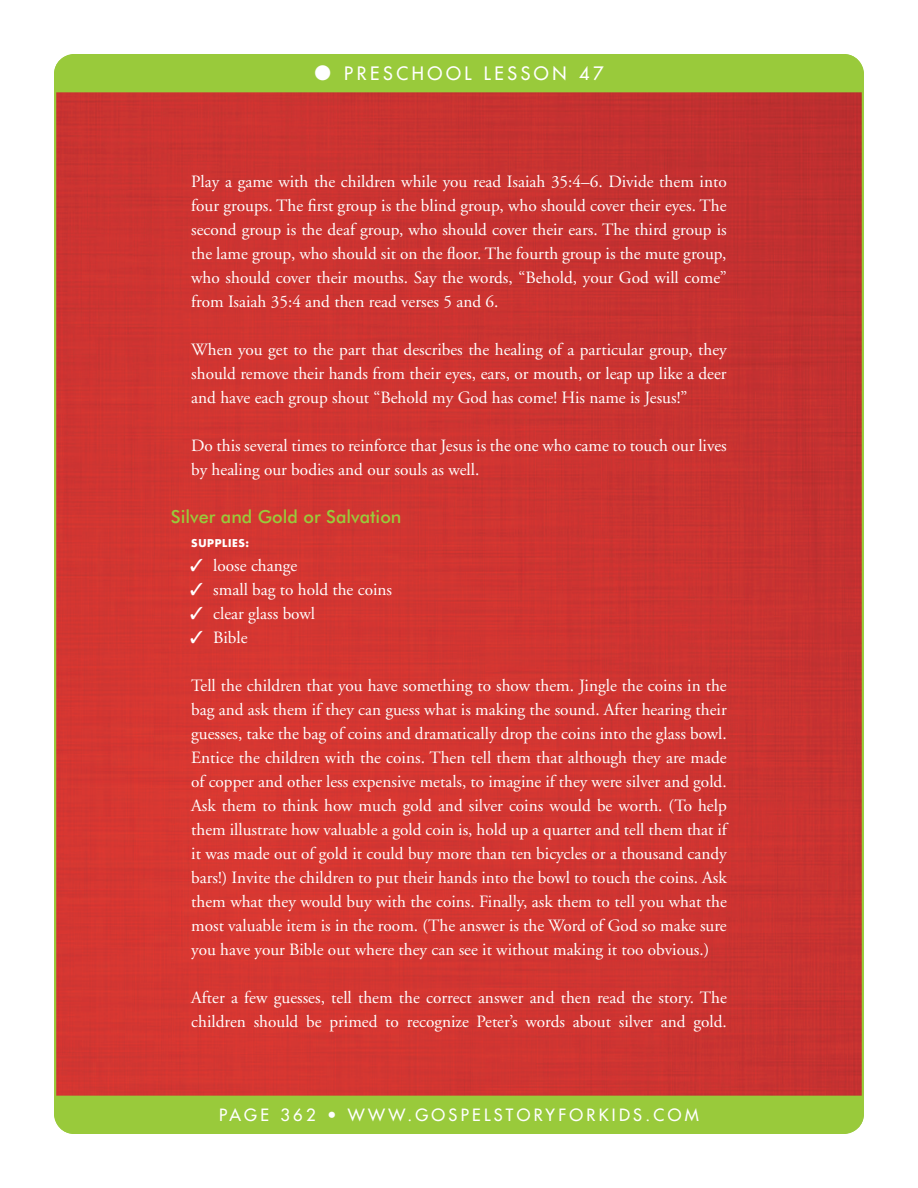
<style>
.page{position:relative;width:918px;height:1188px;background:#fff}
.page>*{position:absolute;margin:0;border:0;box-sizing:border-box;transform-origin:0 0}
.SUB_2{font:500 18px "Futura BT";color:#99ca3b}
.t1{font:18px "Futura";letter-spacing:.2em;color:#fff}
.TXT_Indent{font:17.25px/24px "Adobe Garamond";color:#fff;text-align:justify}
.t2{font:16.5px "Futura";letter-spacing:.2em;color:#fff}
.SUB_3__Supplies{font:700 10.5px "Futura";letter-spacing:.06em;color:#fff}
</style>
<div class="page">
<img style="left:57px;top:92px;width:804px;height:1004px">
<div style="left:54px;top:54px;width:810px;height:38px;background:#99ca3b"></div>
<div style="left:54px;top:1096px;width:810px;height:38px;background:#99ca3b"></div>
<p class="t1" style="left:315px;top:62px;width:290px">● PRESCHOOL LESSON 47</p>
<p class="TXT_Indent" style="left:191px;top:170px;width:537px">Play a game with the children while you read Isaiah 35:4–6. Divide them into four groups. The first group is the blind group, who should cover their eyes. The second group is the deaf group, who should cover their ears. The third group is the lame group, who should sit on the floor. The fourth group is the mute group, who should cover their mouths. Say the words, “Behold, your God will come” from Isaiah 35:4 and then read verses 5 and 6.</p>
<p class="TXT_Indent" style="left:191px;top:338px;width:537px">When you get to the part that describes the healing of a particular group, they should remove their hands from their eyes, ears, or mouth, or leap up like a deer and have each group shout “Behold my God has come! His name is Jesus!”</p>
<p class="TXT_Indent" style="left:191px;top:434px;width:537px">Do this several times to reinforce that Jesus is the one who came to touch our lives by healing our bodies and our souls as well.</p>
<p class="SUB_2" style="left:171px;top:506px;width:232px">Silver and Gold or Salvation</p>
<p class="SUB_3__Supplies" style="left:191px;top:536px;width:60px">SUPPLIES:</p>
<p class="TXT_Indent" style="left:190px;top:554px;width:109px">✓ loose change</p>
<p class="TXT_Indent" style="left:190px;top:578px;width:203px">✓ small bag to hold the coins</p>
<p class="TXT_Indent" style="left:190px;top:602px;width:126px">✓ clear glass bowl</p>
<p class="TXT_Indent" style="left:190px;top:626px;width:59px">✓ Bible</p>
<p class="TXT_Indent" style="left:191px;top:674px;width:537px">Tell the children that you have something to show them. Jingle the coins in the bag and ask them if they can guess what is making the sound. After hearing their guesses, take the bag of coins and dramatically drop the coins into the glass bowl.<br>Entice the children with the coins. Then tell them that although they are made of copper and other less expensive metals, to imagine if they were silver and gold.<br>Ask them to think how much gold and silver coins would be worth. (To help them illustrate how valuable a gold coin is, hold up a quarter and tell them that if it was made out of gold it could buy more than ten bicycles or a thousand candy bars!) Invite the children to put their hands into the bowl to touch the coins. Ask them what they would buy with the coins. Finally, ask them to tell you what the most valuable item is in the room. (The answer is the Word of God so make sure you have your Bible out where they can see it without making it too obvious.)</p>
<p class="TXT_Indent" style="left:191px;top:986px;width:537px">After a few guesses, tell them the correct answer and then read the story. The children should be primed to recognize Peter’s words about silver and gold.</p>
<p class="t2" style="left:219px;top:1105px;width:481px">PAGE 362 • WWW.GOSPELSTORYFORKIDS.COM</p>
</div>
